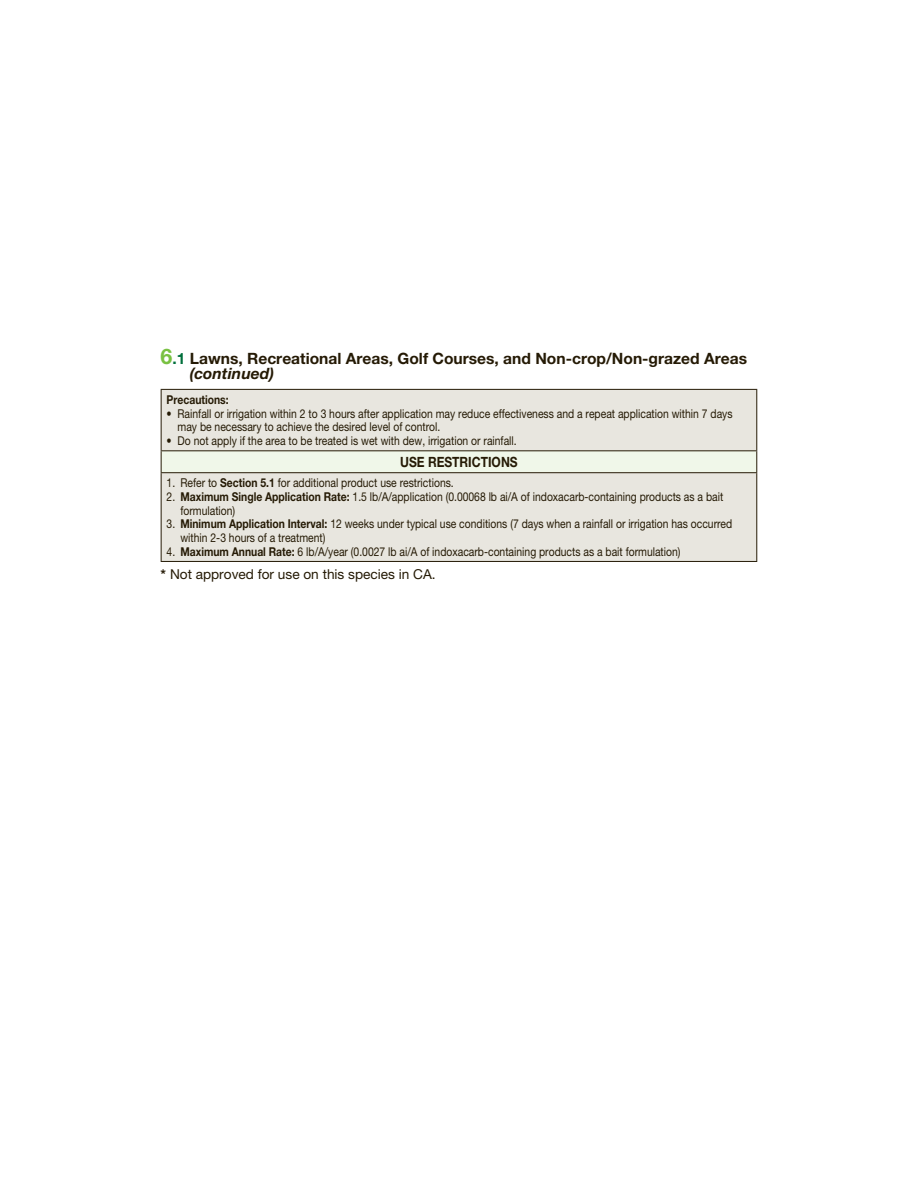
<style>
.page{position:relative;width:918px;height:1188px;background:#fff}
.page>*{position:absolute;margin:0;border:0;box-sizing:border-box;transform-origin:0 0}
.t1{font:700 15.6px/15.6px "Helvetica Neue LT Pro";color:#251a05}
.t2{font:700 14.1px "Helvetica Neue LT Pro";color:#251a05;scale:.85 1}
.t3{font:13.65px "Helvetica Neue LT Pro";color:#251a05}
.t4{font:12.15px/13.6px "Helvetica Neue LT Pro";color:#251a05;scale:.85 1}
.t5{font:700 12.15px "Helvetica Neue LT Pro";color:#251a05;scale:.85 1}
.s1{font-size:21.45px;color:#79c142}
.s2{color:#006f3c}
.s3{font-style:italic}
.s4{font-weight:700}
</style>
<div class="page">
<div style="left:162px;top:390px;width:594px;height:171px;background:#e8e6df"></div>
<div style="left:161px;top:451px;width:596px;height:22px;background:#f0f7e9"></div>
<hr style="left:161px;top:389px;width:596px;height:1px;background:#251a05">
<hr style="left:161px;top:390px;width:1px;height:60px;background:#251a05">
<hr style="left:756px;top:390px;width:1px;height:60px;background:#251a05">
<hr style="left:161px;top:450px;width:596px;height:1px;background:#251a05">
<svg style="left:161px;top:451px;width:1px;height:21px"></svg>
<svg style="left:756px;top:451px;width:1px;height:21px"></svg>
<hr style="left:161px;top:472px;width:596px;height:1px;background:#251a05">
<hr style="left:161px;top:473px;width:1px;height:88px;background:#251a05">
<hr style="left:756px;top:473px;width:1px;height:88px;background:#251a05">
<hr style="left:161px;top:561px;width:596px;height:1px;background:#251a05">
<p class="t1" style="left:190px;top:351px;width:559px;text-indent:-29px"><span class="s1">6</span><span class="s2">.1</span> Lawns, Recreational Areas, Golf Courses, and Non-crop/Non-grazed Areas <span class="s3">(continued)</span></p>
<p class="t5" style="left:167px;top:395px;width:75px">Precautions:</p>
<p class="t4" style="left:178px;top:407px;width:655px;text-indent:-11px">• Rainfall or irrigation within 2 to 3 hours after application may reduce effectiveness and a repeat application within 7 days may be necessary to achieve the desired level of control.</p>
<p class="t4" style="left:167px;top:435px;width:413px">• Do not apply if the area to be treated is wet with dew, irrigation or rainfall.</p>
<p class="t2" style="left:400px;top:456px;width:140px">USE RESTRICTIONS</p>
<p class="t4" style="left:167px;top:477px;width:339px">1. Refer to <span class="s4">Section 5.1</span> for additional product use restrictions.</p>
<p class="t4" style="left:180px;top:491px;width:640px;text-indent:-14px">2. <span class="s4">Maximum Single Application Rate:</span> 1.5 lb/A/application (0.00068 lb ai/A of indoxacarb-containing products as a bait formulation)</p>
<p class="t4" style="left:180px;top:518px;width:651px;text-indent:-14px">3. <span class="s4">Minimum Application Interval:</span> 12 weeks under typical use conditions (7 days when a rainfall or irrigation has occurred within 2-3 hours of a treatment)</p>
<p class="t4" style="left:167px;top:545px;width:606px">4. <span class="s4">Maximum Annual Rate:</span> 6 lb/A/year (0.0027 lb ai/A of indoxacarb-containing products as a bait formulation)</p>
<p class="t3" style="left:161px;top:569px;width:277px"><span class="s4">*</span> Not approved for use on this species in CA.</p>
</div>
